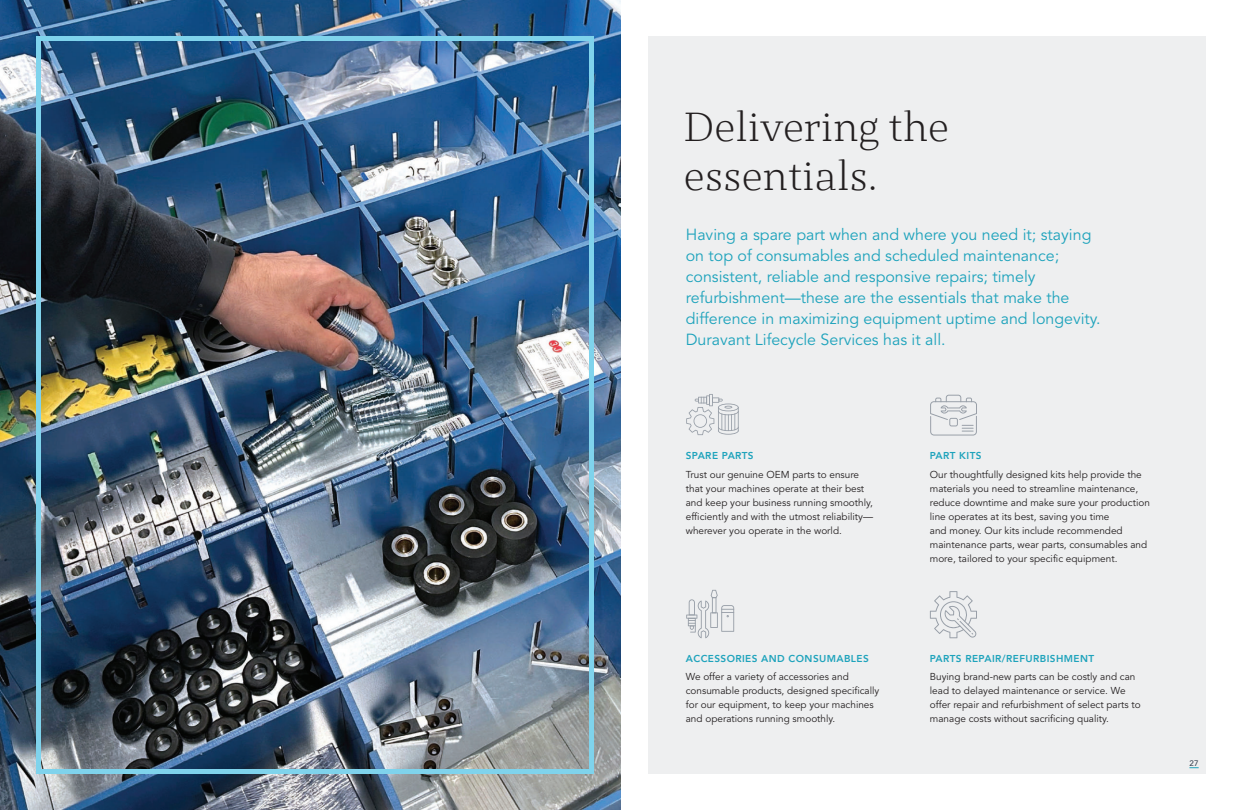
<style>
.page{position:relative;width:1242px;height:810px;background:#fff}
.page>*{position:absolute;margin:0;border:0;box-sizing:border-box;transform-origin:0 0}
.t1{font:300 40.3px/48.4px "St Marie";color:#231f20}
.t2{font:16px/21px "Avenir";color:#1ea3bc}
.t3{font:10px/14px "Avenir";color:#231f20}
.t4{font:800 10px "Avenir";letter-spacing:.04em;color:#1ea3bc}
.t5{font:500 8px "Avenir";color:#394352}
</style>
<div class="page">
<div style="left:648px;top:36px;width:558px;height:738px;background:#eeeff0"></div>
<img style="left:0;top:0;width:621px;height:810px">
<div style="left:36px;top:36px;width:558px;height:738px;border:5px solid #7fd3ec"></div>
<svg style="left:686px;top:394px;width:53px;height:41px"></svg>
<svg style="left:930px;top:395px;width:47px;height:41px"></svg>
<svg style="left:686px;top:590px;width:48px;height:48px"></svg>
<svg style="left:930px;top:591px;width:47px;height:47px"></svg>
<h1 class="t1" style="left:684px;top:103px;width:267px">Delivering the essentials.</h1>
<p class="t2" style="left:686px;top:225px;width:416px">Having a spare part when and where you need it; staying on top of consumables and scheduled maintenance; consistent, reliable and responsive repairs; timely refurbishment—these are the essentials that make the difference in maximizing equipment uptime and longevity.<br>Duravant Lifecycle Services has it all.</p>
<p class="t4" style="left:686px;top:448px;width:69px">SPARE PARTS</p>
<p class="t3" style="left:686px;top:467px;width:189px">Trust our genuine OEM parts to ensure that your machines operate at their best and keep your business running smoothly, efficiently and with the utmost reliability— wherever you operate in the world.</p>
<p class="t4" style="left:686px;top:651px;width:184px">ACCESSORIES AND CONSUMABLES</p>
<p class="t3" style="left:686px;top:670px;width:195px">We offer a variety of accessories and consumable products, designed specifically for our equipment, to keep your machines and operations running smoothly.</p>
<p class="t4" style="left:930px;top:448px;width:53px">PART KITS</p>
<p class="t3" style="left:930px;top:467px;width:222px">Our thoughtfully designed kits help provide the materials you need to streamline maintenance, reduce downtime and make sure your production line operates at its best, saving you time<br>and money. Our kits include recommended maintenance parts, wear parts, consumables and more, tailored to your specific equipment.</p>
<p class="t4" style="left:930px;top:651px;width:166px">PARTS REPAIR/REFURBISHMENT</p>
<p class="t3" style="left:930px;top:670px;width:212px">Buying brand-new parts can be costly and can lead to delayed maintenance or service. We offer repair and refurbishment of select parts to manage costs without sacrificing quality.</p>
<p class="t5" style="left:1189px;top:756px;width:11px">27</p>
</div>
